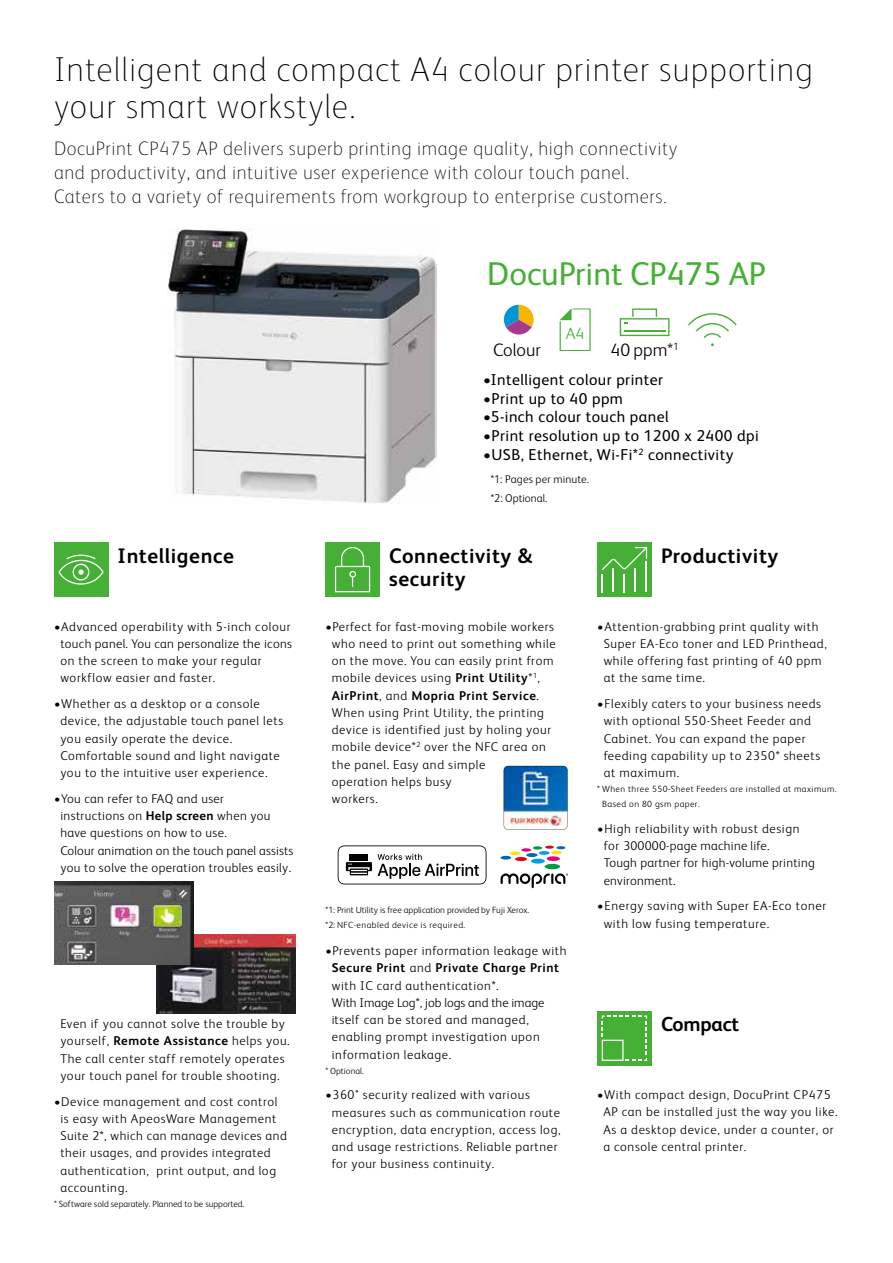
<style>
.page{position:relative;width:893px;height:1263px;background:#fff}
.page>*{position:absolute;margin:0;border:0;box-sizing:border-box;transform-origin:0 0}
.t1{font:100 34.5px/37.5px "Xerox Sans";letter-spacing:.03em;color:#000}
.t2{font:33px "Xerox Sans";color:#45b035}
.t3{font:700 21px/23.2px "Xerox Sans";letter-spacing:.03em;color:#000}
.t4{font:700 20.25px "Xerox Sans";letter-spacing:-.01em;color:#000}
.t5{font:100 19.5px/24px "Xerox Sans";letter-spacing:.03em;color:#000}
.t6{font:300 18px "Xerox Sans";color:#000}
.t7{font:300 16.5px "Xerox Sans";color:#45b035}
.t8{font:15.75px "Xerox Sans";letter-spacing:.03em;color:#000}
.t9{font:300 12.75px/17.2px "Xerox Sans";letter-spacing:.05em;color:#000}
.t10{font:300 12.75px/17.2px "Xerox Sans";letter-spacing:.03em;color:#000}
.t11{font:300 12.75px/17.2px "Xerox Sans";letter-spacing:.02em;color:#000}
.t12{font:300 11.25px/18.8px "Xerox Sans";letter-spacing:.01em;color:#000}
.t13{font:300 9px/15px "Xerox Sans";color:#000}
.t14{font:300 9px/15px "Xerox Sans";letter-spacing:.05em;color:#000}
.s1{font-weight:700}
</style>
<div class="page">
<svg style="left:620px;top:308px;width:49px;height:28px"></svg>
<svg style="left:560px;top:308px;width:31px;height:43px"></svg>
<svg style="left:338px;top:845px;width:148px;height:39px"></svg>
<div style="left:325px;top:542px;width:55px;height:55px;background:#45b035"></div>
<svg style="left:335px;top:547px;width:35px;height:45px"></svg>
<div style="left:54px;top:542px;width:54px;height:55px;background:#45b035"></div>
<svg style="left:58px;top:555px;width:46px;height:30px"></svg>
<div style="left:597px;top:542px;width:55px;height:55px;background:#45b035"></div>
<svg style="left:602px;top:547px;width:45px;height:45px"></svg>
<div style="left:597px;top:1011px;width:55px;height:55px;background:#45b035"></div>
<svg style="left:602px;top:1015px;width:45px;height:46px"></svg>
<svg style="left:504px;top:305px;width:30px;height:29px"></svg>
<svg style="left:688px;top:313px;width:49px;height:33px"></svg>
<svg style="left:501px;top:873px;width:67px;height:15px"></svg>
<div style="left:545px;top:864px;width:15px;height:5px;background:#094;border-radius:50%"></div>
<div style="left:547px;top:856px;width:13px;height:5px;background:#e4007f;border-radius:50%"></div>
<svg style="left:531px;top:859px;width:14px;height:4px"></svg>
<svg style="left:515px;top:857px;width:12px;height:4px"></svg>
<svg style="left:526px;top:853px;width:11px;height:4px"></svg>
<svg style="left:521px;top:848px;width:10px;height:4px"></svg>
<svg style="left:510px;top:851px;width:10px;height:4px"></svg>
<svg style="left:501px;top:856px;width:10px;height:3px"></svg>
<svg style="left:533px;top:846px;width:32px;height:8px"></svg>
<img style="left:167px;top:229px;width:270px;height:274px">
<img style="left:504px;top:766px;width:63px;height:64px">
<img style="left:156px;top:935px;width:139px;height:78px">
<img style="left:54px;top:881px;width:140px;height:84px">
<h1 class="t1" style="left:54px;top:48px;width:761px">Intelligent and compact A4 colour printer supporting your smart workstyle.</h1>
<h3 class="t5" style="left:54px;top:135px;width:625px">DocuPrint CP475 AP delivers superb printing image quality, high connectivity and productivity, and intuitive user experience with colour touch panel.<br>Caters to a variety of requirements from workgroup to enterprise customers.</h3>
<h2 class="t2" style="left:487px;top:251px;width:280px">DocuPrint CP475 AP</h2>
<h3 class="t6" style="left:493px;top:338px;width:49px">Colour</h3>
<p class="t7" style="left:566px;top:323px;width:20px">A4</p>
<h3 class="t6" style="left:611px;top:338px;width:70px">40 ppm*<sup>1</sup></h3>
<p class="t8" style="left:483px;top:369px;width:182px">•Intelligent colour printer</p>
<p class="t8" style="left:483px;top:388px;width:141px">•Print up to 40 ppm</p>
<p class="t8" style="left:483px;top:407px;width:187px">•5-inch colour touch panel</p>
<p class="t8" style="left:483px;top:425px;width:277px">•Print resolution up to 1200 x 2400 dpi</p>
<p class="t8" style="left:483px;top:444px;width:252px">•USB, Ethernet, Wi-Fi*<sup>2</sup> connectivity</p>
<p class="t12" style="left:491px;top:469px;width:100px">*1: Pages per minute. *2: Optional.</p>
<h3 class="t3" style="left:118px;top:543px;width:118px">Intelligence</h3>
<h3 class="t3" style="left:661px;top:543px;width:119px">Productivity</h3>
<h3 class="t3" style="left:389px;top:543px;width:144px">Connectivity &amp; security</h3>
<p class="t9" style="left:60px;top:617px;width:233px;text-indent:-6px">•Advanced operability with 5-inch colour touch panel. You can personalize the icons on the screen to make your regular workflow easier and faster.</p>
<p class="t9" style="left:60px;top:695px;width:224px;text-indent:-6px">•Whether as a desktop or a console device, the adjustable touch panel lets you easily operate the device.<br>Comfortable sound and light navigate you to the intuitive user experience.</p>
<p class="t10" style="left:60px;top:789px;width:234px;text-indent:-6px">•You can refer to FAQ and user<br>instructions on <span class="s1">Help screen</span> when you have questions on how to use.<br>Colour animation on the touch panel assists you to solve the operation troubles easily.</p>
<p class="t9" style="left:60px;top:1014px;width:231px">Even if you cannot solve the trouble by yourself, <span class="s1">Remote Assistance</span> helps you.<br>The call center staff remotely operates your touch panel for trouble shooting.</p>
<p class="t9" style="left:60px;top:1092px;width:228px;text-indent:-6px">•Device management and cost control is easy with ApeosWare Management Suite 2*, which can manage devices and their usages, and provides integrated authentication, print output, and log accounting.</p>
<p class="t13" style="left:54px;top:1196px;width:192px">* Software sold separately. Planned to be supported.</p>
<p class="t9" style="left:332px;top:617px;width:225px;text-indent:-6px">•Perfect for fast-moving mobile workers who need to print out something while on the move. You can easily print from mobile devices using <span class="s1">Print Utility</span>*<sup>1</sup>,<br><span class="s1">AirPrint</span>, and <span class="s1">Mopria Print Service</span>.<br>When using Print Utility, the printing device is identified just by holing your mobile device*<sup>2</sup> over the NFC area on the panel. Easy and simple<br>operation helps busy<br>workers.</p>
<p class="t13" style="left:326px;top:902px;width:205px">*1: Print Utility is free application provided by Fuji Xerox. *2: NFC-enabled device is required.</p>
<p class="t9" style="left:332px;top:941px;width:236px;text-indent:-6px">•Prevents paper information leakage with <span class="s1">Secure Print</span> and <span class="s1">Private Charge Print </span>with IC card authentication*.<br>With Image Log*, job logs and the image itself can be stored and managed, enabling prompt investigation upon information leakage.</p>
<p class="t13" style="left:325px;top:1062px;width:40px">* Optional.</p>
<p class="t9" style="left:332px;top:1086px;width:230px;text-indent:-6px">•360° security realized with various measures such as communication route encryption, data encryption, access log, and usage restrictions. Reliable partner for your business continuity.</p>
<p class="t9" style="left:604px;top:617px;width:225px;text-indent:-6px">•Attention-grabbing print quality with Super EA-Eco toner and LED Printhead, while offering fast printing of 40 ppm at the same time.</p>
<p class="t9" style="left:604px;top:695px;width:219px;text-indent:-6px">•Flexibly caters to your business needs with optional 550-Sheet Feeder and<br>Cabinet. You can expand the paper feeding capability up to 2350* sheets at maximum.</p>
<p class="t14" style="left:602px;top:781px;width:236px;text-indent:-5px">* When three 550-Sheet Feeders are installed at maximum.<br>Based on 80 gsm paper.</p>
<p class="t11" style="left:604px;top:819px;width:213px;text-indent:-6px">•High reliability with robust design for 300000-page machine life.<br>Tough partner for high-volume printing environment.</p>
<p class="t9" style="left:604px;top:897px;width:224px;text-indent:-6px">•Energy saving with Super EA-Eco toner with low fusing temperature.</p>
<h3 class="t4" style="left:661px;top:1010px;width:80px">Compact</h3>
<p class="t9" style="left:603px;top:1085px;width:236px;text-indent:-6px">•With compact design, DocuPrint CP475<br>AP can be installed just the way you like.<br>As a desktop device, under a counter, or a console central printer.</p>
</div>
